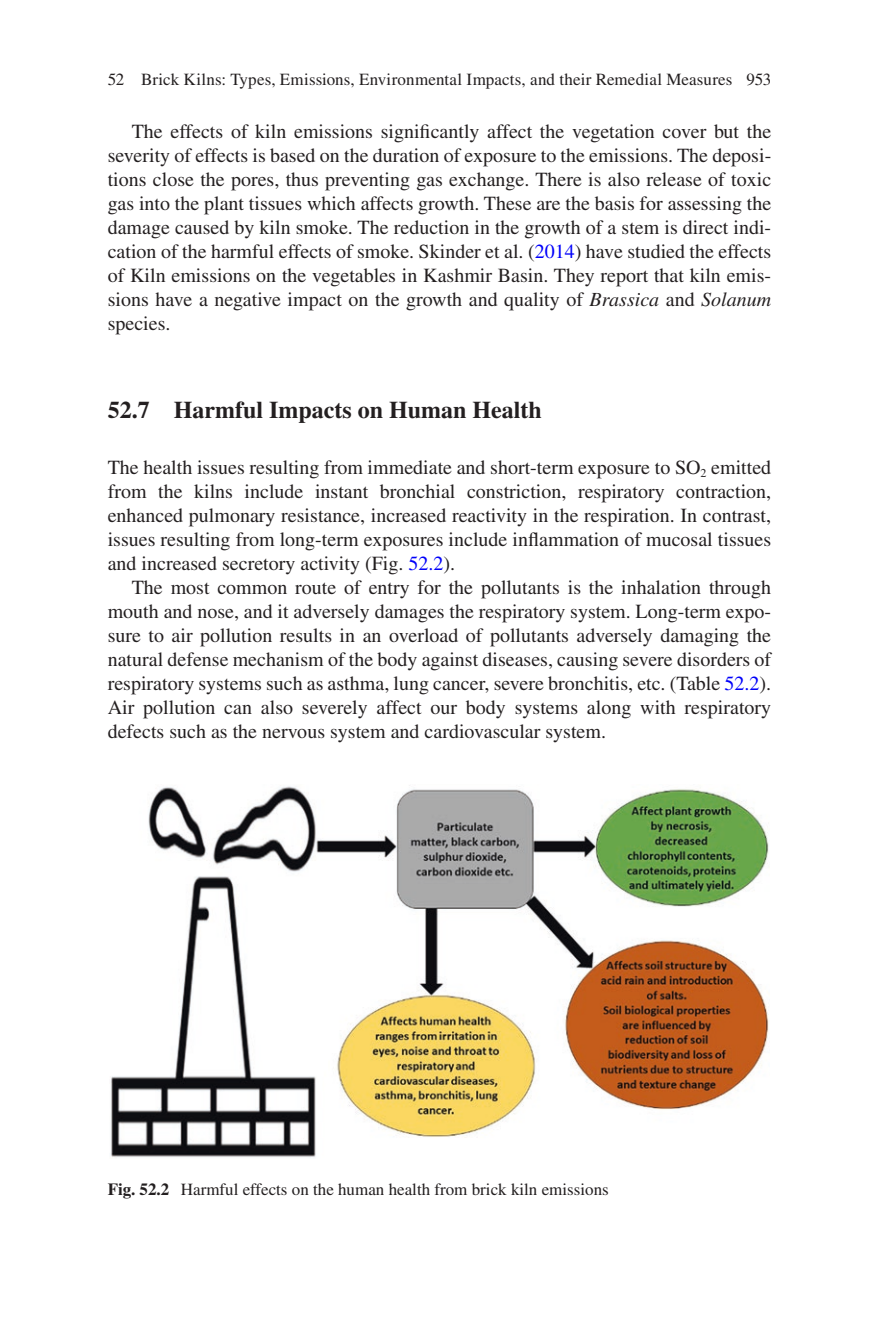
<style>
.page{position:relative;width:879px;height:1333px;background:#fff}
.page>*{position:absolute;margin:0;border:0;box-sizing:border-box;transform-origin:0 0}
.t1{font:700 24px "Times LT Std";color:#231f20}
.t2{font:20px/24px "Times LT Std";color:#231f20;text-align:justify}
.t3{font:17px "Times LT Std";color:#231f20}
.s1{color:#0000fa}
.s2{font-style:italic}
.s3{font-weight:700}
</style>
<div class="page">
<img style="left:111px;top:786px;width:658px;height:372px">
<p class="t3" style="left:746px;top:70px;width:26px">953</p>
<p class="t2" style="left:108px;top:119px;width:665px;text-indent:24px">The effects of kiln emissions significantly affect the vegetation cover but the severity of effects is based on the duration of exposure to the emissions. The deposi&shy;tions close the pores, thus preventing gas exchange. There is also release of toxic gas into the plant tissues which affects growth. These are the basis for assessing the damage caused by kiln smoke. The reduction in the growth of a stem is direct indi&shy;cation of the harmful effects of smoke. Skinder et al. (<span class="s1">2014</span>) have studied the effects of Kiln emissions on the vegetables in Kashmir Basin. They report that kiln emis&shy;sions have a negative impact on the growth and quality of <span class="s2">Brassica</span> and <span class="s2">Solanum </span>species.</p>
<p class="t3" style="left:108px;top:70px;width:626px">52 Brick Kilns: Types, Emissions, Environmental Impacts, and their Remedial Measures</p>
<p class="t1" style="left:108px;top:396px;width:436px">52.7 Harmful Impacts on Human Health</p>
<p class="t2" style="left:108px;top:455px;width:665px">The health issues resulting from immediate and short-term exposure to SO<sub>2</sub> emitted from the kilns include instant bronchial constriction, respiratory contraction, enhanced pulmonary resistance, increased reactivity in the respiration. In contrast, issues resulting from long-term exposures include inflammation of mucosal tissues and increased secretory activity (Fig. <span class="s1">52.2</span>).</p>
<p class="t2" style="left:108px;top:575px;width:665px;text-indent:24px">The most common route of entry for the pollutants is the inhalation through mouth and nose, and it adversely damages the respiratory system. Long-term expo&shy;sure to air pollution results in an overload of pollutants adversely damaging the natural defense mechanism of the body against diseases, causing severe disorders of respiratory systems such as asthma, lung cancer, severe bronchitis, etc. (Table <span class="s1">52.2</span>).<br>Air pollution can also severely affect our body systems along with respiratory defects such as the nervous system and cardiovascular system.</p>
<p class="t3" style="left:108px;top:1179px;width:502px"><span class="s3">Fig. 52.2</span> Harmful effects on the human health from brick kiln emissions</p>
</div>
